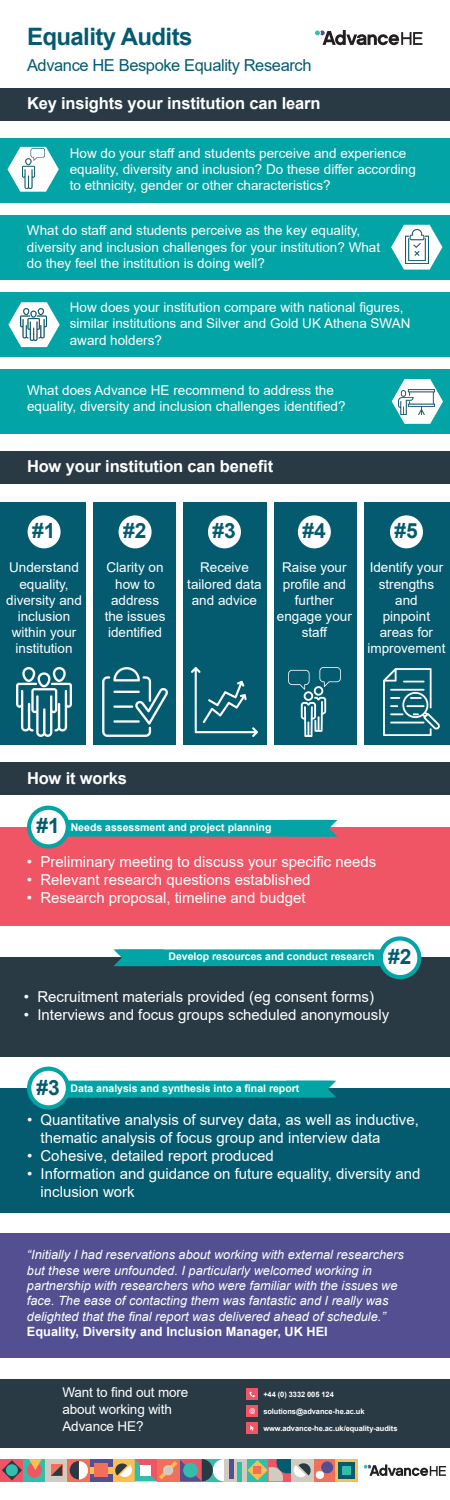
<style>
.page{position:relative;width:450px;height:1500px;background:#fff}
.page>*{position:absolute;margin:0;border:0;box-sizing:border-box;transform-origin:0 0}
.t1{font:700 24px "Arial";letter-spacing:-.025em;color:#045b70}
.t2{font:700 21px "Arial";color:#045b70}
.t3{font:700 16.5px "Arial";letter-spacing:-.01em;color:#fff}
.t4{font:16.5px "Arial";letter-spacing:-.025em;color:#045b70}
.t5{font:15px/18px "Arial";color:#fff}
.t6{font:13.5px/16.2px "Arial";color:#fff}
.t7{font:italic 12.75px/15.3px "Arial";color:#fff}
.t8{font:700 12.75px "Arial";color:#fff}
.t9{font:700 10.5px "Arial";color:#fff}
.t10{font:700 7.5px "Arial";letter-spacing:-.01em;color:#fff}
</style>
<div class="page">
<div style="left:0;top:502px;width:450px;height:243px;background:#045b70"></div>
<div style="left:86px;top:500px;width:7px;height:250px;background:#fff"></div>
<div style="left:177px;top:498px;width:6px;height:250px;background:#fff"></div>
<div style="left:267px;top:498px;width:6px;height:252px;background:#fff"></div>
<div style="left:357px;top:498px;width:7px;height:252px;background:#fff"></div>
<svg style="left:364px;top:1464px;width:82px;height:12px"></svg>
<div style="left:0;top:1379px;width:450px;height:69px;background:#293a45"></div>
<div style="left:247px;top:1422px;width:11px;height:11px;background:#ef5565"></div>
<svg style="left:250px;top:1425px;width:4px;height:6px"></svg>
<div style="left:247px;top:1389px;width:11px;height:11px;background:#ef5565"></div>
<svg style="left:249px;top:1392px;width:6px;height:5px"></svg>
<div style="left:247px;top:1406px;width:11px;height:11px;background:#ef5565"></div>
<svg style="left:249px;top:1408px;width:6px;height:6px"></svg>
<svg style="left:315px;top:30px;width:107px;height:15px"></svg>
<div style="left:23px;top:1459px;width:22px;height:22px;background:#33bdaa"></div>
<div style="left:27px;top:1463px;width:15px;height:15px;background:#ef5565;border-radius:50%"></div>
<svg style="left:29px;top:1459px;width:13px;height:11px"></svg>
<div style="left:45px;top:1459px;width:23px;height:22px;background:#d0ccbf"></div>
<svg style="left:51px;top:1465px;width:11px;height:11px"></svg>
<div style="left:112px;top:1459px;width:23px;height:22px;background:#fdbe51"></div>
<div style="left:246px;top:1459px;width:23px;height:22px;background:#d0ccbf"></div>
<div style="left:313px;top:1459px;width:23px;height:22px;background:#f26f59"></div>
<div style="left:321px;top:1461px;width:12px;height:12px;background:#534f91;border-radius:50%"></div>
<div style="left:316px;top:1471px;width:8px;height:8px;background:#fff;border-radius:50%"></div>
<div style="left:291px;top:1459px;width:22px;height:22px;background:#d0ccbf"></div>
<svg style="left:336px;top:1459px;width:22px;height:22px"></svg>
<div style="left:339px;top:1462px;width:16px;height:16px;background:#045b70"></div>
<div style="left:343px;top:1466px;width:8px;height:8px;background:#33bdaa"></div>
<svg style="left:115px;top:1459px;width:109px;height:22px"></svg>
<div style="left:224px;top:1459px;width:22px;height:22px;background:linear-gradient(to right,#d0ccbf,#d0ccbf)"></div>
<hr style="left:229px;top:1459px;width:4px;height:19px;background:#534f91">
<hr style="left:237px;top:1462px;width:4px;height:19px;background:#33bdaa">
<svg style="left:247px;top:1459px;width:64px;height:22px"></svg>
<div style="left:1px;top:1459px;width:22px;height:22px;background:#ef5565"></div>
<svg style="left:2px;top:1460px;width:20px;height:20px"></svg>
<div style="left:6px;top:1464px;width:12px;height:12px;background:#33bdaa;border-radius:50%"></div>
<div style="left:90px;top:1459px;width:22px;height:22px;background:#534f91"></div>
<div style="left:90px;top:1467px;width:22px;height:7px;background:#fdbe51"></div>
<div style="left:95px;top:1464px;width:13px;height:13px;background:#f26f59"></div>
<div style="left:68px;top:1459px;width:22px;height:22px;background:#f26f59"></div>
<svg style="left:70px;top:1461px;width:18px;height:18px"></svg>
<div style="left:0;top:88px;width:450px;height:33px;background:#293a45"></div>
<div style="left:0;top:138px;width:450px;height:65px;background:#02a4a6"></div>
<svg style="left:8px;top:147px;width:51px;height:45px"></svg>
<div style="left:28px;top:515px;width:33px;height:33px;background:#fff;border-radius:50%"></div>
<div style="left:119px;top:515px;width:33px;height:33px;background:#fff;border-radius:50%"></div>
<div style="left:208px;top:515px;width:33px;height:33px;background:#fff;border-radius:50%"></div>
<div style="left:298px;top:515px;width:33px;height:33px;background:#fff;border-radius:50%"></div>
<div style="left:390px;top:515px;width:33px;height:33px;background:#fff;border-radius:50%"></div>
<div style="left:0;top:827px;width:450px;height:99px;background:#ef5565"></div>
<svg style="left:27px;top:806px;width:43px;height:43px"></svg>
<svg style="left:67px;top:820px;width:271px;height:17px;background:#0aa2a4"></svg>
<div style="left:31px;top:810px;width:35px;height:34px;background:#fff;border-radius:50%"></div>
<div style="left:0;top:958px;width:450px;height:99px;background:#293a45"></div>
<svg style="left:379px;top:936px;width:42px;height:43px"></svg>
<div style="left:383px;top:941px;width:34px;height:34px;background:#fff;border-radius:50%"></div>
<svg style="left:114px;top:949px;width:269px;height:17px;background:#09a5a7"></svg>
<div style="left:0;top:1088px;width:450px;height:125px;background:#045b70"></div>
<svg style="left:27px;top:1067px;width:43px;height:42px"></svg>
<svg style="left:63px;top:1081px;width:273px;height:17px;background:#03a1a4"></svg>
<div style="left:31px;top:1071px;width:35px;height:34px;background:#fff;border-radius:50%"></div>
<div style="left:0;top:215px;width:450px;height:65px;background:#02a4a6"></div>
<svg style="left:391px;top:225px;width:51px;height:45px"></svg>
<div style="left:0;top:292px;width:450px;height:65px;background:#02a4a6"></div>
<svg style="left:8px;top:302px;width:52px;height:45px"></svg>
<div style="left:0;top:370px;width:450px;height:64px;background:#02a4a6"></div>
<svg style="left:392px;top:379px;width:51px;height:45px"></svg>
<img style="left:398px;top:389px;width:36px;height:25px">
<img style="left:103px;top:668px;width:64px;height:68px">
<img style="left:191px;top:668px;width:67px;height:68px">
<img style="left:288px;top:668px;width:52px;height:68px">
<img style="left:384px;top:669px;width:56px;height:66px">
<div style="left:0;top:451px;width:450px;height:33px;background:#293a45"></div>
<div style="left:0;top:762px;width:450px;height:33px;background:#293a45"></div>
<img style="left:21px;top:308px;width:26px;height:33px">
<img style="left:22px;top:148px;width:22px;height:41px">
<img style="left:405px;top:230px;width:23px;height:33px">
<img style="left:17px;top:668px;width:54px;height:68px">
<div style="left:0;top:1233px;width:450px;height:125px;background:#534f91"></div>
<p class="t1" style="left:27px;top:20px;width:167px">Equality Audits</p>
<p class="t4" style="left:27px;top:54px;width:286px">Advance HE Bespoke Equality Research</p>
<p class="t3" style="left:27px;top:91px;width:295px">Key insights your institution can learn</p>
<p class="t6" style="left:70px;top:145px;width:348px">How do your staff and students perceive and experience equality, diversity and inclusion? Do these differ according to ethnicity, gender or other characteristics?</p>
<p class="t6" style="left:27px;top:222px;width:355px">What do staff and students perceive as the key equality, diversity and inclusion challenges for your institution? What do they feel the institution is doing well?</p>
<p class="t6" style="left:70px;top:299px;width:342px">How does your institution compare with national figures, similar institutions and Silver and Gold UK Athena SWAN award holders?</p>
<p class="t6" style="left:27px;top:382px;width:320px">What does Advance HE recommend to address the equality, diversity and inclusion challenges identified?</p>
<p class="t3" style="left:27px;top:454px;width:248px">How your institution can benefit</p>
<p class="t2" style="left:32px;top:516px;width:25px">#1</p>
<p class="t2" style="left:123px;top:516px;width:25px">#2</p>
<p class="t2" style="left:212px;top:516px;width:25px">#3</p>
<p class="t2" style="left:302px;top:516px;width:25px">#4</p>
<p class="t6" style="left:6px;top:560px;width:77px;text-align:center">Understand equality, diversity and inclusion within your institution</p>
<p class="t6" style="left:277px;top:560px;width:77px;text-align:center">Raise your profile and further engage your staff</p>
<p class="t6" style="left:105px;top:560px;width:62px;text-align:center">Clarity on how to address the issues identified</p>
<p class="t6" style="left:187px;top:560px;width:76px;text-align:center">Receive tailored data and advice</p>
<p class="t2" style="left:394px;top:516px;width:25px">#5</p>
<p class="t6" style="left:367px;top:560px;width:80px;text-align:center">Identify your strengths and<br>pinpoint areas for improvement</p>
<p class="t3" style="left:27px;top:767px;width:101px">How it works</p>
<p class="t2" style="left:37px;top:811px;width:25px">#1</p>
<p class="t9" style="left:71px;top:820px;width:202px">Needs assessment and project planning</p>
<p class="t5" style="left:27px;top:853px;width:351px">• Preliminary meeting to discuss your specific needs</p>
<p class="t5" style="left:27px;top:871px;width:285px">• Relevant research questions established</p>
<p class="t5" style="left:27px;top:889px;width:280px">• Research proposal, timeline and budget</p>
<p class="t9" style="left:168px;top:949px;width:207px">Develop resources and conduct research</p>
<p class="t2" style="left:388px;top:942px;width:25px">#2</p>
<p class="t5" style="left:24px;top:988px;width:352px">• Recruitment materials provided (eg consent forms)</p>
<p class="t5" style="left:24px;top:1006px;width:367px">• Interviews and focus groups scheduled anonymously</p>
<p class="t2" style="left:37px;top:1073px;width:25px">#3</p>
<p class="t9" style="left:71px;top:1081px;width:230px">Data analysis and synthesis into a final report</p>
<p class="t5" style="left:40px;top:1111px;width:380px;text-indent:-14px">• Quantitative analysis of survey data, as well as inductive, thematic analysis of focus group and interview data</p>
<p class="t5" style="left:27px;top:1147px;width:248px">• Cohesive, detailed report produced</p>
<p class="t5" style="left:40px;top:1165px;width:381px;text-indent:-14px">• Information and guidance on future equality, diversity and inclusion work</p>
<p class="t7" style="left:27px;top:1248px;width:378px">“Initially I had reservations about working with external researchers but these were unfounded. I particularly welcomed working in partnership with researchers who were familiar with the issues we face. The ease of contacting them was fantastic and I really was delighted that the final report was delivered ahead of schedule.”</p>
<p class="t8" style="left:27px;top:1323px;width:302px">Equality, Diversity and Inclusion Manager, UK HEI</p>
<p class="t6" style="left:62px;top:1384px;width:127px;line-height:16.7px">Want to find out more about working with<br>Advance HE?</p>
<p class="t10" style="left:263px;top:1389px;width:72px">+44 (0) 3332 005 124</p>
<p class="t10" style="left:263px;top:1406px;width:103px">solutions@advance-he.ac.uk</p>
<p class="t10" style="left:263px;top:1423px;width:136px">www.advance-he.ac.uk/equality-audits</p>
</div>
